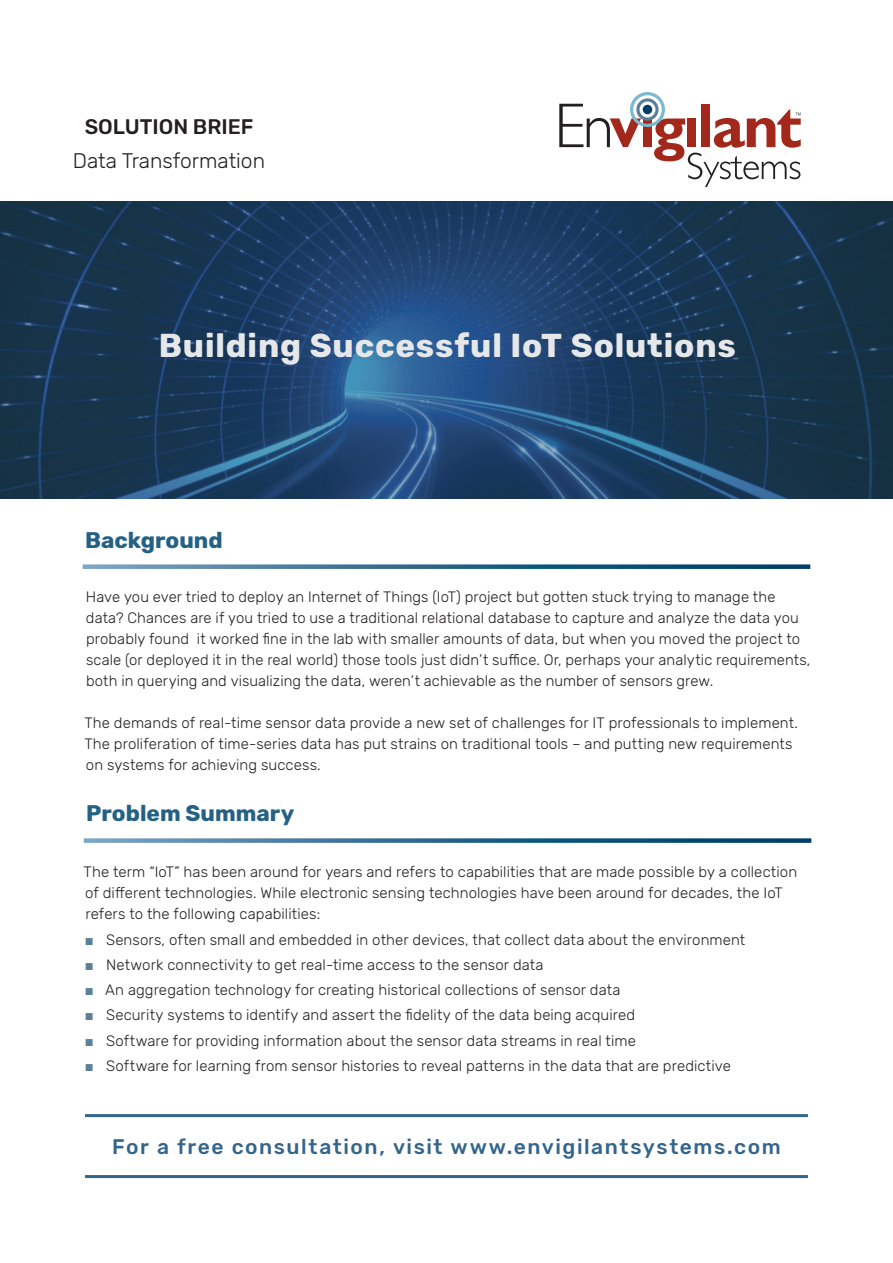
<style>
.page{position:relative;width:893px;height:1263px;background:#fff}
.page>*{position:absolute;margin:0;border:0;box-sizing:border-box;transform-origin:0 0}
.t1{font:700 33px "Rubik";letter-spacing:.025em;color:#e6e7e9}
.t2{font:700 22.5px "Rubik";color:#256184}
.t3{font:500 21px "Rubik";letter-spacing:.075em;color:#34658a}
.t4{font:300 21px "Rubik";color:#231f20}
.t5{font:500 21px "Rubik";color:#231f20}
.t6{font:300 15px/21px "Rubik";letter-spacing:.005em;color:#231f20}
.s1{font-family:"Arial Narrow";font-weight:400;color:#5b8097}
</style>
<div class="page">
<svg style="left:0;top:202px;width:893px;height:297px;background:#1b3d5f"></svg>
<hr style="left:85px;top:1114px;width:723px;height:3px;background:#34658a">
<hr style="left:85px;top:1175px;width:723px;height:3px;background:#34658a">
<svg style="left:559px;top:92px;width:242px;height:94px"></svg>
<svg style="left:83px;top:564px;width:727px;height:5px;background:#427798"></svg>
<svg style="left:84px;top:838px;width:727px;height:5px;background:#427798"></svg>
<h3 class="t5" style="left:85px;top:114px;width:170px">SOLUTION BRIEF</h3>
<h3 class="t4" style="left:73px;top:149px;width:194px">Data Transformation</h3>
<h1 class="t1" style="left:159px;top:326px;width:578px">Building Successful IoT Solutions</h1>
<h2 class="t2" style="left:85px;top:527px;width:139px">Background</h2>
<p class="t6" style="left:86px;top:586px;width:726px">Have you ever tried to deploy an Internet of Things (IoT) project but gotten stuck trying to manage the data? Chances are if you tried to use a traditional relational database to capture and analyze the data you probably found it worked fine in the lab with smaller amounts of data, but when you moved the project to scale (or deployed it in the real world) those tools just didn’t suffice. Or, perhaps your analytic requirements, both in querying and visualizing the data, weren’t achievable as the number of sensors grew.</p>
<p class="t6" style="left:84px;top:712px;width:715px">The demands of real-time sensor data provide a new set of challenges for IT professionals to implement.<br>The proliferation of time-series data has put strains on traditional tools – and putting new requirements on systems for achieving success.</p>
<h2 class="t2" style="left:86px;top:800px;width:210px">Problem Summary</h2>
<p class="t6" style="left:84px;top:862px;width:715px">The term “IoT” has been around for years and refers to capabilities that are made possible by a collection of different technologies. While electronic sensing technologies have been around for decades, the IoT refers to the following capabilities:</p>
<p class="t6" style="left:86px;top:929px;width:661px"><span class="s1">■</span> Sensors, often small and embedded in other devices, that collect data about the environment</p>
<p class="t6" style="left:86px;top:954px;width:459px"><span class="s1">■</span> Network connectivity to get real-time access to the sensor data</p>
<p class="t6" style="left:86px;top:980px;width:536px"><span class="s1">■</span> An aggregation technology for creating historical collections of sensor data</p>
<p class="t6" style="left:86px;top:1005px;width:551px"><span class="s1">■</span> Security systems to identify and assert the fidelity of the data being acquired</p>
<p class="t6" style="left:86px;top:1030px;width:552px"><span class="s1">■</span> Software for providing information about the sensor data streams in real time</p>
<p class="t6" style="left:86px;top:1055px;width:647px"><span class="s1">■</span> Software for learning from sensor histories to reveal patterns in the data that are predictive</p>
<h3 class="t3" style="left:112px;top:1135px;width:670px">For a free consultation, visit www.envigilantsystems.com</h3>
</div>
